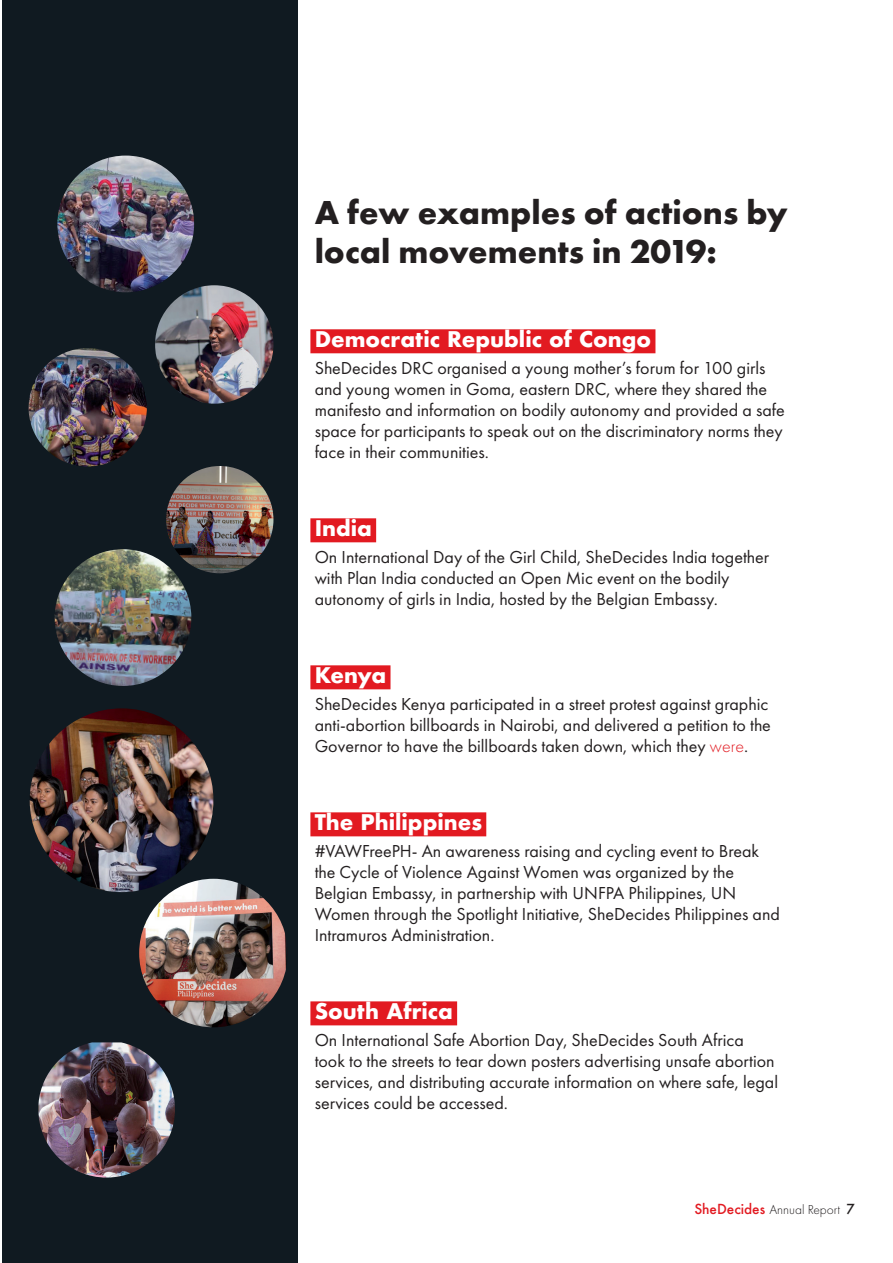
<style>
.page{position:relative;width:893px;height:1263px;background:#fff}
.page>*{position:absolute;margin:0;border:0;box-sizing:border-box;transform-origin:0 0}
.Table_Texts{font:700 34.5px "Futura PT";color:#231f20}
.SubHeaders{font:700 21px "Futura";color:#fff}
.Body_text{font:18px/21px "Futura PT";color:#231f20}
.t1{font:300 13.5px "Futura PT";color:#231f20}
.s1{font-weight:300;color:#e21a21}
.s2{font-family:"Futura";font-weight:500;color:#e21a21}
.s3{font-family:"Futura";font-weight:500}
</style>
<div class="page">
<div style="left:2px;top:0;width:296px;height:1263px;background:#101a21"></div>
<div style="left:310px;top:329px;width:345px;height:24px;background:#e21a21"></div>
<div style="left:310px;top:518px;width:66px;height:24px;background:#e21a21"></div>
<div style="left:310px;top:665px;width:80px;height:24px;background:#e21a21"></div>
<div style="left:310px;top:812px;width:176px;height:24px;background:#e21a21"></div>
<div style="left:310px;top:1001px;width:147px;height:24px;background:#e21a21"></div>
<img style="left:155px;top:285px;width:118px;height:119px;border-radius:59px">
<img style="left:166px;top:466px;width:107px;height:107px;border-radius:54px">
<img style="left:55px;top:549px;width:136px;height:137px;border-radius:68px">
<img style="left:30px;top:708px;width:183px;height:184px;border-radius:92px">
<img style="left:57px;top:156px;width:137px;height:136px;border-radius:68px">
<img style="left:139px;top:879px;width:149px;height:148px;border-radius:74px">
<img style="left:38px;top:1042px;width:137px;height:135px">
<img style="left:29px;top:348px;width:118px;height:118px;border-radius:59px">
<p class="Table_Texts" style="left:315px;top:190px;width:474px">A few examples of actions by</p>
<p class="Table_Texts" style="left:315px;top:229px;width:404px">local movements in 2019:</p>
<p class="SubHeaders" style="left:315px;top:324px;width:338px">Democratic Republic of Congo</p>
<p class="Body_text" style="left:315px;top:358px;width:472px">SheDecides DRC organised a young mother’s forum for 100 girls and young women in Goma, eastern DRC, where they shared the manifesto and information on bodily autonomy and provided a safe space for participants to speak out on the discriminatory norms they face in their communities.</p>
<p class="SubHeaders" style="left:315px;top:513px;width:59px">India</p>
<p class="Body_text" style="left:315px;top:547px;width:456px">On International Day of the Girl Child, SheDecides India together with Plan India conducted an Open Mic event on the bodily autonomy of girls in India, hosted by the Belgian Embassy.</p>
<p class="SubHeaders" style="left:315px;top:660px;width:73px">Kenya</p>
<p class="Body_text" style="left:315px;top:694px;width:458px">SheDecides Kenya participated in a street protest against graphic anti-abortion billboards in Nairobi, and delivered a petition to the<br>Governor to have the billboards taken down, which they <span class="s1">were</span>.</p>
<p class="SubHeaders" style="left:315px;top:807px;width:169px">The Philippines</p>
<p class="Body_text" style="left:315px;top:841px;width:467px">#VAWFreePH- An awareness raising and cycling event to Break the Cycle of Violence Against Women was organized by the Belgian Embassy, in partnership with UNFPA Philippines, UN Women through the Spotlight Initiative, SheDecides Philippines and Intramuros Administration.</p>
<p class="SubHeaders" style="left:315px;top:996px;width:140px">South Africa</p>
<p class="Body_text" style="left:315px;top:1030px;width:465px">On International Safe Abortion Day, SheDecides South Africa took to the streets to tear down posters advertising unsafe abortion services, and distributing accurate information on where safe, legal services could be accessed.</p>
<p class="t1" style="left:694px;top:1202px;width:162px"><span class="s2">SheDecides</span> Annual Report <span class="s3">7</span></p>
</div>
